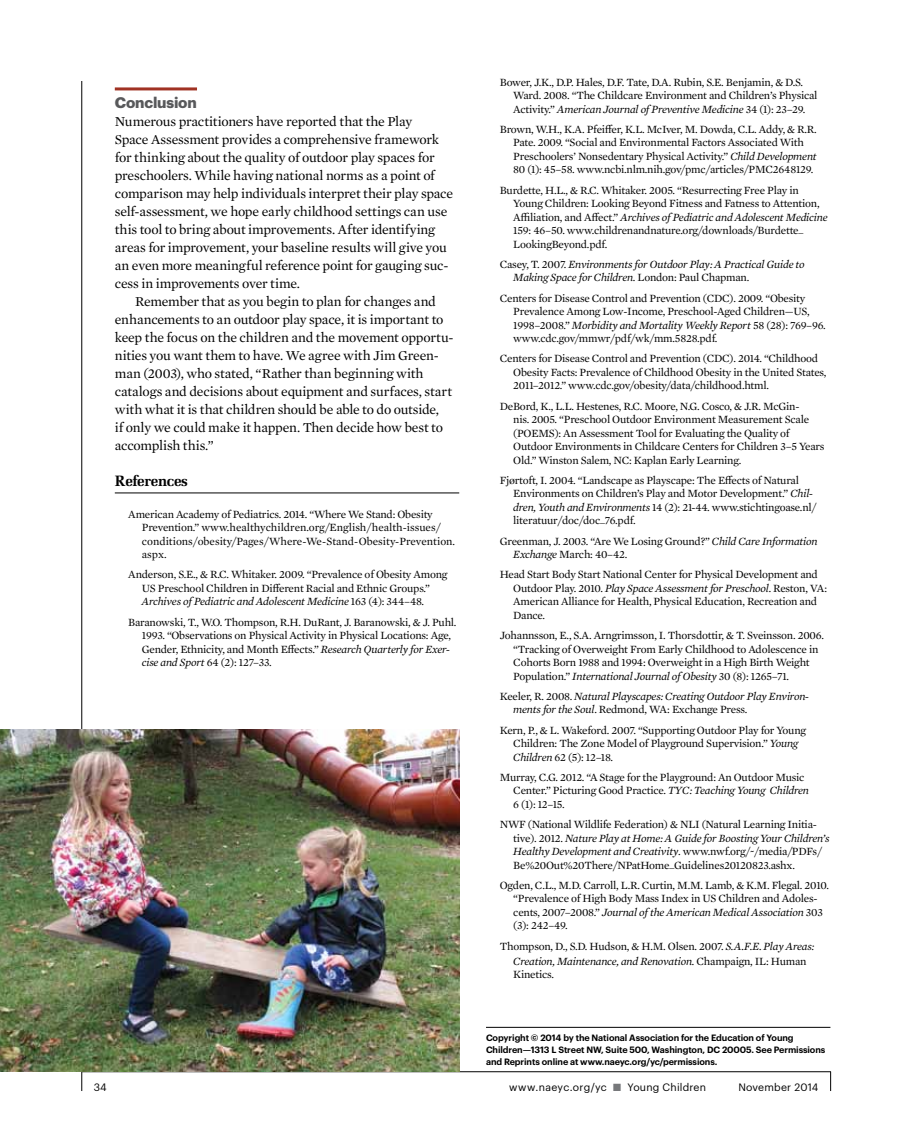
<style>
.page{position:relative;width:905px;height:1134px;background:#fff}
.page>*{position:absolute;margin:0;border:0;box-sizing:border-box;transform-origin:0 0}
.t1{font:700 15px "Graphik";letter-spacing:-.01em;color:#58595b}
.t2{font:700 15px "Melior";letter-spacing:-.02em;color:#000}
.t3{font:13.8px/18px "Mercury Text G1";letter-spacing:-.015em;color:#000}
.t4{font:11.25px/13.5px "Mercury Text G1";letter-spacing:-.02em;color:#000}
.t5{font:italic 11.25px/13.5px "Mercury Text G1";letter-spacing:-.02em;color:#000}
.t6{font:11.25px/13.5px "Mercury Text G1";color:#000}
.t7{font:10.5px "Graphik";letter-spacing:.02em;color:#000}
.t8{font:600 9px/12px "Graphik";letter-spacing:-.01em;color:#000}
.s1{font-style:italic}
.s2{font-style:normal}
.s3{color:#77787b}
</style>
<div class="page">
<hr style="left:115px;top:87px;width:82px;height:3px;background:#a03223">
<hr style="left:115px;top:493px;width:344px;height:1px;background:#000">
<hr style="left:486px;top:1027px;width:344px;height:1px;background:#000">
<hr style="left:81px;top:81px;width:1px;height:1010px;background:#000">
<svg style="left:830px;top:1072px;width:1px;height:19px"></svg>
<hr style="left:82px;top:1071px;width:748px;height:1px;background:#000">
<img style="left:0;top:729px;width:459px;height:343px">
<h1 class="t1" style="left:115px;top:91px;width:83px">Conclusion</h1>
<p class="t3" style="left:115px;top:112px;width:340px">Numerous practitioners have reported that the Play<br>Space Assessment provides a comprehensive framework for thinking about the quality of outdoor play spaces for preschoolers. While having national norms as a point of comparison may help individuals interpret their play space self-assessment, we hope early childhood settings can use this tool to bring about improvements. After identifying areas for improvement, your baseline results will give you an even more meaningful reference point for gauging suc&shy;cess in improvements over time.</p>
<p class="t3" style="left:115px;top:292px;width:340px;text-indent:20px">Remember that as you begin to plan for changes and enhancements to an outdoor play space, it is important to keep the focus on the children and the movement opportu&shy;nities you want them to have. We agree with Jim Green&shy;man (2003), who stated, “Rather than beginning with catalogs and decisions about equipment and surfaces, start with what it is that children should be able to do outside,<br>if only we could make it happen. Then decide how best to accomplish this.”</p>
<h1 class="t2" style="left:115px;top:472px;width:75px">References</h1>
<p class="t6" style="left:142px;top:506px;width:315px;text-indent:-14px">American Academy of Pediatrics. 2014. “Where We Stand: Obesity Prevention.” www.healthychildren.org/English/health-issues/ conditions/obesity/Pages/Where-We-Stand-Obesity-Prevention. aspx.</p>
<p class="t4" style="left:142px;top:567px;width:307px;text-indent:-14px">Anderson, S.E., &amp; R.C. Whitaker. 2009. “Prevalence of Obesity Among<br>US Preschool Children in Different Racial and Ethnic Groups.”<br><span class="s1">Archives of Pediatric and Adolescent Medicine</span> 163 (4): 344–48.</p>
<p class="t4" style="left:142px;top:614px;width:316px;text-indent:-14px">Baranowski, T., W.O. Thompson, R.H. DuRant, J. Baranowski, &amp; J. Puhl.<br>1993. “Observations on Physical Activity in Physical Locations: Age, Gender, Ethnicity, and Month Effects.” <span class="s1">Research Quarterly for Exer&shy;cise and Sport</span> 64 (2): 127–33.</p>
<p class="t4" style="left:513px;top:74px;width:306px;text-indent:-14px">Bower, J.K., D.P. Hales, D.F. Tate, D.A. Rubin, S.E. Benjamin, &amp; D.S.<br>Ward. 2008. “The Childcare Environment and Children’s Physical<br>Activity.” <span class="s1">American Journal of Preventive Medicine</span> 34 (1): 23–29.</p>
<p class="t4" style="left:513px;top:122px;width:305px;text-indent:-14px">Brown, W.H., K.A. Pfeiffer, K.L. McIver, M. Dowda, C.L. Addy, &amp; R.R.<br>Pate. 2009. “Social and Environmental Factors Associated With Preschoolers’ Nonsedentary Physical Activity.” <span class="s1">Child Development </span>80 (1): 45–58. www.ncbi.nlm.nih.gov/pmc/articles/PMC2648129.</p>
<p class="t4" style="left:513px;top:182px;width:316px;text-indent:-14px">Burdette, H.L., &amp; R.C. Whitaker. 2005. “Resurrecting Free Play in Young Children: Looking Beyond Fitness and Fatness to Attention, Affiliation, and Affect.” <span class="s1">Archives of Pediatric and Adolescent Medicine </span>159: 46–50. www.childrenandnature.org/downloads/Burdette_ LookingBeyond.pdf.</p>
<p class="t5" style="left:513px;top:257px;width:293px;text-indent:-14px"><span class="s2">Casey, T. 2007.</span> Environments for Outdoor Play: A Practical Guide to<br>Making Space for Children<span class="s2">. London: Paul Chapman.</span></p>
<p class="t4" style="left:513px;top:290px;width:314px;text-indent:-14px">Centers for Disease Control and Prevention (CDC). 2009. “Obesity Prevalence Among Low-Income, Preschool-Aged Children—US, 1998–2008.” <span class="s1">Morbidity and Mortality Weekly Report</span> 58 (28): 769–96. www.cdc.gov/mmwr/pdf/wk/mm.5828.pdf.</p>
<p class="t4" style="left:513px;top:351px;width:315px;text-indent:-14px">Centers for Disease Control and Prevention (CDC). 2014. “Childhood<br>Obesity Facts: Prevalence of Childhood Obesity in the United States,<br>2011–2012.” www.cdc.gov/obesity/data/childhood.html.</p>
<p class="t4" style="left:513px;top:398px;width:313px;text-indent:-14px">DeBord, K., L.L. Hestenes, R.C. Moore, N.G. Cosco, &amp; J.R. McGin-<br>nis. 2005. “Preschool Outdoor Environment Measurement Scale (POEMS): An Assessment Tool for Evaluating the Quality of Outdoor Environments in Childcare Centers for Children 3–5 Years Old.” Winston Salem, NC: Kaplan Early Learning.</p>
<p class="t4" style="left:513px;top:473px;width:304px;text-indent:-14px">Fjørtoft, I. 2004. “Landscape as Playscape: The Effects of Natural Environments on Children’s Play and Motor Development.” <span class="s1">Chil&shy;dren, Youth and Environments</span> 14 (2): 21-44. www.stichtingoase.nl/ literatuur/doc/doc_76.pdf.</p>
<p class="t4" style="left:513px;top:533px;width:306px;text-indent:-14px">Greenman, J. 2003. “Are We Losing Ground?” <span class="s1">Child Care Information<br>Exchange</span> March: 40–42.</p>
<p class="t4" style="left:513px;top:567px;width:315px;text-indent:-14px">Head Start Body Start National Center for Physical Development and Outdoor Play. 2010. <span class="s1">Play Space Assessment for Preschool.</span> Reston, VA:<br>American Alliance for Health, Physical Education, Recreation and Dance.</p>
<p class="t4" style="left:513px;top:628px;width:312px;text-indent:-14px">Johannsson, E., S.A. Arngrimsson, I. Thorsdottir, &amp; T. Sveinsson. 2006. “Tracking of Overweight From Early Childhood to Adolescence in Cohorts Born 1988 and 1994: Overweight in a High Birth Weight Population.” <span class="s1">International Journal of Obesity</span> 30 (8): 1265–71.</p>
<p class="t5" style="left:513px;top:689px;width:297px;text-indent:-14px"><span class="s2">Keeler, R. 2008.</span> Natural Playscapes: Creating Outdoor Play Environ&shy;ments for the Soul<span class="s2">. Redmond, WA: Exchange Press.</span></p>
<p class="t4" style="left:513px;top:722px;width:294px;text-indent:-14px">Kern, P., &amp; L. Wakeford. 2007. “Supporting Outdoor Play for Young<br>Children: The Zone Model of Playground Supervision.” <span class="s1">Young<br>Children</span> 62 (5): 12–18.</p>
<p class="t4" style="left:513px;top:770px;width:297px;text-indent:-13px">Murray, C.G. 2012. “A Stage for the Playground: An Outdoor Music<br>Center.” Picturing Good Practice. <span class="s1">TYC: Teaching Young Children<br></span>6 (1): 12–15.</p>
<p class="t4" style="left:513px;top:817px;width:318px;text-indent:-14px">NWF (National Wildlife Federation) &amp; NLI (Natural Learning Initia&shy;tive). 2012. <span class="s1">Nature Play at Home: A Guide for Boosting Your Children’s Healthy Development and Creativity</span>. www.nwf.org/~/media/PDFs/ Be%20Out%20There/NPatHome_Guidelines20120823.ashx.</p>
<p class="t4" style="left:513px;top:878px;width:317px;text-indent:-14px">Ogden, C.L., M.D. Carroll, L.R. Curtin, M.M. Lamb, &amp; K.M. Flegal. 2010. “Prevalence of High Body Mass Index in US Children and Adoles&shy;cents, 2007–2008.” <span class="s1">Journal of the American Medical Association</span> 303 (3): 242–49.</p>
<p class="t4" style="left:513px;top:939px;width:302px;line-height:14px;text-indent:-14px">Thompson, D., S.D. Hudson, &amp; H.M. Olsen. 2007. <span class="s1">S.A.F.E. Play Areas:<br>Creation, Maintenance, and Renovation.</span> Champaign, IL: Human<br>Kinetics.</p>
<p class="t8" style="left:486px;top:1031px;width:341px">Copyright © 2014 by the National Association for the Education of Young<br>Children—1313 L Street NW, Suite 500, Washington, DC 20005. See Permissions and Reprints online at www.naeyc.org/yc/permissions.</p>
<p class="t7" style="left:94px;top:1079px;width:14px">34</p>
<p class="t7" style="left:509px;top:1079px;width:198px">www.naeyc.org/yc <span class="s3">■</span> Young Children</p>
<p class="t7" style="left:738px;top:1079px;width:81px">November 2014</p>
</div>
